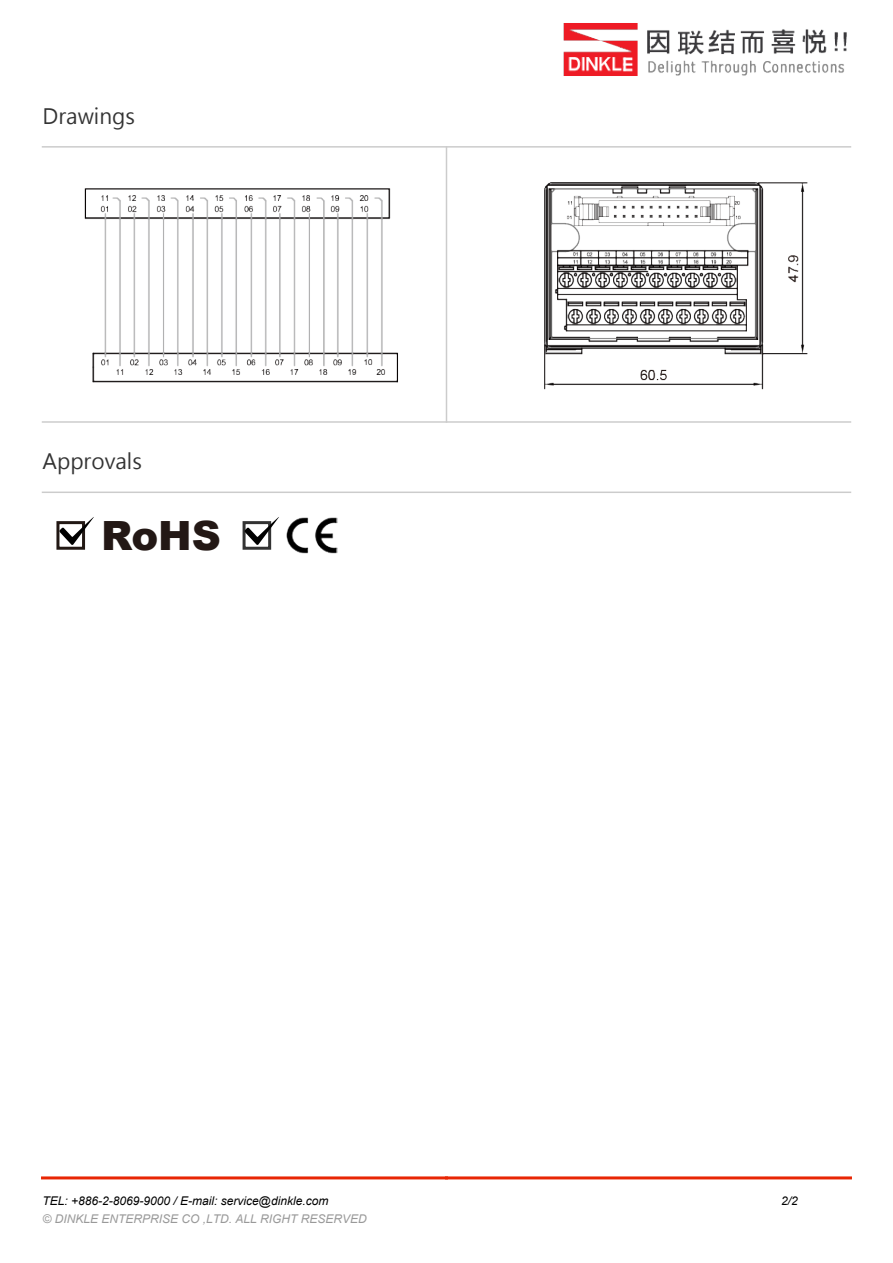
<style>
.page{position:relative;width:893px;height:1263px;background:#fff}
.page>*{position:absolute;margin:0;border:0;box-sizing:border-box;transform-origin:0 0}
.t1{font:900 40.35px "Arial";color:#231815}
.t2{font:21px "Microsoft Jheng Hei";color:#333}
.t3{font:italic 12px "Arial";color:#000}
.t4{font:italic 12px "Arial";color:#999}
</style>
<div class="page">
<img style="left:563px;top:23px;width:284px;height:53px">
<hr style="left:446px;top:1176px;width:404px;height:3px;background:#e82604">
<hr style="left:43px;top:1176px;width:403px;height:3px;background:#e82604">
<hr style="left:43px;top:491px;width:807px;height:2px;background:#ccc">
<img style="left:286px;top:517px;width:52px;height:37px">
<div style="left:56px;top:521px;width:29px;height:29px;border:3px solid #221814"></div>
<div style="left:243px;top:521px;width:28px;height:29px;border:3px solid #333"></div>
<svg style="left:245px;top:517px;width:34px;height:28px"></svg>
<svg style="left:59px;top:517px;width:35px;height:28px"></svg>
<hr style="left:43px;top:146px;width:807px;height:2px;background:#ccc">
<hr style="left:446px;top:147px;width:1px;height:275px;background:#ccc">
<hr style="left:43px;top:421px;width:807px;height:2px;background:#ccc">
<img style="left:84px;top:188px;width:314px;height:195px">
<img style="left:544px;top:182px;width:264px;height:208px">
<h2 class="t2" style="left:43px;top:103px;width:94px">Drawings</h2>
<h2 class="t2" style="left:43px;top:448px;width:101px">Approvals</h2>
<h1 class="t1" style="left:101px;top:506px;width:121px">RoHS</h1>
<p class="t3" style="left:43px;top:1193px;width:287px">TEL: +886-2-8069-9000 / E-mail: service@dinkle.com</p>
<p class="t3" style="left:781px;top:1193px;width:18px">2/2</p>
<p class="t4" style="left:43px;top:1211px;width:326px">© DINKLE ENTERPRISE CO ,LTD. ALL RIGHT RESERVED</p>
</div>
